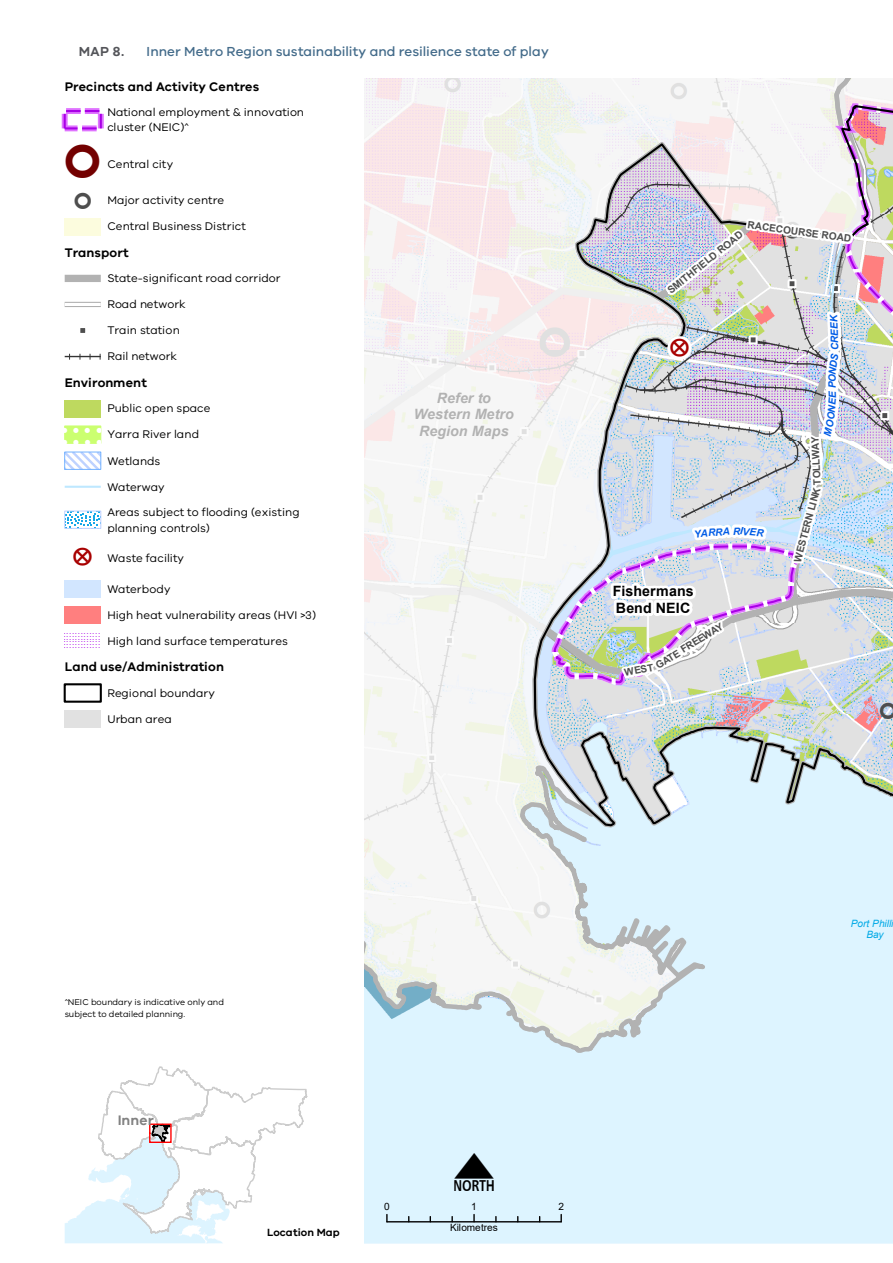
<style>
.page{position:relative;width:893px;height:1263px;background:#fff}
.page>*{position:absolute;margin:0;border:0;box-sizing:border-box;transform-origin:0 0}
.t1{font:49.65px "ESRI North";color:#000}
.t2{font:20.55px "ESRI Default Marker";color:#a80000}
.t3{font:italic 700 14.25px/16.6px "Arial";letter-spacing:.005em;color:#b2b2b2;text-align:center}
.t4{font:700 14.25px/16.6px "Arial";letter-spacing:.005em;color:#000}
.t5{font:600 14.25px "VIC";letter-spacing:.005em;color:#828282}
.t6{font:500 13.5px "VIC";letter-spacing:.005em;color:#436b8a}
.t7{font:600 13.5px "VIC";color:#54555a}
.t8{font:600 12.9px "VIC";letter-spacing:.005em;color:#000}
.t9{font:11.4px/15.6px "VIC";letter-spacing:.005em;color:#000}
.t10{font:600 10.8px "VIC";letter-spacing:.005em;color:#000}
.t11{font:700 10.05px "Arial";color:#4e4e4e}
.t12{font:italic 700 10.05px "Arial";color:#005ce6}
.t13{font:10.05px "Arial";letter-spacing:-.005em;color:#000}
.t14{font:italic 10.05px/11.9px "Arial";letter-spacing:-.005em;color:#00a9e6;text-align:center}
.t15{font:8.7px/11.9px "VIC";color:#000}
.t16{font:7.35px "ESRI Business";color:#fff}
.s1{font-family:"ESRI Default Marker";font-size:20.55px;color:#a80000}
</style>
<div class="page">
<div style="left:62px;top:108px;width:42px;height:23px;border:6px solid #fff"></div>
<div style="left:62px;top:114px;width:6px;height:14px;background:#cc4bf6"></div>
<div style="left:66px;top:108px;width:15px;height:6px;background:#df73ff"></div>
<div style="left:85px;top:108px;width:14px;height:6px;background:#df73ff"></div>
<div style="left:98px;top:114px;width:6px;height:14px;background:#df73ff"></div>
<div style="left:82px;top:125px;width:15px;height:6px;background:#c63ef3"></div>
<div style="left:65px;top:125px;width:13px;height:6px;background:#c63ef3"></div>
<svg style="left:64px;top:110px;width:38px;height:19px"></svg>
<div style="left:65px;top:218px;width:36px;height:17px;background:#fcfcde"></div>
<div style="left:65px;top:275px;width:36px;height:7px;background:#b2b2b2"></div>
<div style="left:65px;top:302px;width:36px;height:5px;background:#b7b7b7"></div>
<hr style="left:65px;top:303px;width:36px;height:3px;background:#fff">
<div style="left:78px;top:326px;width:9px;height:9px;background:#4e4e4e;border:2px solid #fff"></div>
<hr style="left:65px;top:356px;width:36px;height:1px;background:#343434">
<div style="left:65px;top:400px;width:36px;height:17px;background:#bed95f"></div>
<div style="left:64px;top:426px;width:37px;height:18px;background:#cbff70;border:1px solid #cbff70"></div>
<svg style="left:66px;top:454px;width:33px;height:14px"></svg>
<div style="left:64px;top:452px;width:37px;height:18px;border:1px solid #73b2ff"></div>
<hr style="left:65px;top:486px;width:36px;height:2px;background:#bee8ff">
<svg style="left:66px;top:513px;width:33px;height:14px"></svg>
<div style="left:64px;top:511px;width:37px;height:18px;border:1px solid #bed2ff"></div>
<div style="left:65px;top:580px;width:36px;height:17px;background:#d2e6ff"></div>
<div style="left:65px;top:606px;width:36px;height:17px;background:#ff7f7f"></div>
<div style="left:64px;top:683px;width:38px;height:20px;border:2px solid #000"></div>
<div style="left:65px;top:710px;width:36px;height:18px;background:#e1e1e1"></div>
<img style="left:364px;top:78px;width:529px;height:1166px">
<svg style="left:517px;top:138px;width:30px;height:770px"></svg>
<svg style="left:408px;top:908px;width:122px;height:147px"></svg>
<svg style="left:364px;top:909px;width:53px;height:104px"></svg>
<svg style="left:533px;top:563px;width:360px;height:531px;background:#d7e7ee"></svg>
<svg style="left:386px;top:1214px;width:2px;height:8px"></svg>
<svg style="left:473px;top:1214px;width:2px;height:7px"></svg>
<svg style="left:560px;top:1214px;width:2px;height:8px"></svg>
<hr style="left:387px;top:1221px;width:174px;height:1px;background:#000">
<svg style="left:65px;top:1066px;width:243px;height:177px"></svg>
<svg style="left:880px;top:702px;width:13px;height:17px"></svg>
<svg style="left:547px;top:78px;width:346px;height:613px"></svg>
<p class="t7" style="left:79px;top:43px;width:47px">Map 8.</p>
<p class="t6" style="left:147px;top:43px;width:404px">Inner Metro Region sustainability and resilience state of play</p>
<p class="t8" style="left:65px;top:79px;width:196px">Precincts and Activity Centres</p>
<p class="t9" style="left:107px;top:104px;width:198px">National employment &amp; innovation cluster (NEIC)^</p>
<p class="t9" style="left:107px;top:156px;width:67px">Central city</p>
<p class="t9" style="left:107px;top:192px;width:118px">Major activity centre</p>
<p class="t9" style="left:107px;top:218px;width:140px">Central Business District</p>
<p class="t8" style="left:65px;top:245px;width:65px">Transport</p>
<p class="t9" style="left:107px;top:270px;width:175px">State-significant road corridor</p>
<p class="t9" style="left:107px;top:296px;width:80px">Road network</p>
<p class="t9" style="left:107px;top:322px;width:74px">Train station</p>
<p class="t9" style="left:107px;top:348px;width:71px">Rail network</p>
<p class="t8" style="left:65px;top:375px;width:84px">Environment</p>
<p class="t9" style="left:107px;top:400px;width:105px">Public open space</p>
<p class="t16" style="left:62px;top:438px;width:41px">!!!!</p>
<p class="t3" style="left:414px;top:390px;width:102px">Refer to<br>Western Metro<br>Region Maps</p>
<p class="t16" style="left:62px;top:427px;width:41px">!!!!</p>
<p class="t9" style="left:107px;top:426px;width:93px">Yarra River land</p>
<p class="t9" style="left:107px;top:452px;width:54px">Wetlands</p>
<p class="t9" style="left:107px;top:479px;width:59px">Waterway</p>
<p class="t9" style="left:107px;top:504px;width:194px">Areas subject to flooding (existing planning controls)</p>
<p class="t9" style="left:75px;top:550px;width:110px"><span class="s1">ª</span> Waste facility</p>
<p class="t9" style="left:107px;top:581px;width:65px">Waterbody</p>
<p class="t9" style="left:107px;top:607px;width:210px">High heat vulnerability areas (HVI &gt;3)</p>
<p class="t9" style="left:107px;top:633px;width:182px">High land surface temperatures</p>
<p class="t8" style="left:65px;top:659px;width:161px">Land use/Administration</p>
<p class="t9" style="left:107px;top:685px;width:109px">Regional boundary</p>
<p class="t9" style="left:107px;top:711px;width:66px">Urban area</p>
<p class="t11" style="left:749px;top:217px;width:106px;rotate:8deg">RACECOURSE ROAD</p>
<p class="t11" style="left:664px;top:286px;width:95px;rotate:-39deg">SMITHFIELD ROAD</p>
<p class="t2" style="left:672px;top:336px;width:16px">ª</p>
<p class="t12" style="left:700px;top:527px;width:31px;rotate:-4deg">ARRA</p>
<p class="t12" style="left:740px;top:524px;width:25px;rotate:5deg">IVER</p>
<p class="t4" style="left:613px;top:583px;width:82px">Fishermans<br>Bend NEIC</p>
<p class="t11" style="left:653px;top:660px;width:79px;rotate:-32deg">GATE FREEWAY</p>
<p class="t11" style="left:623px;top:666px;width:31px;rotate:-11deg">WEST</p>
<p class="t12" style="left:828px;top:350px;width:37px;rotate:-92deg">CREEK</p>
<p class="t12" style="left:826px;top:382px;width:9px;rotate:-90deg">O</p>
<p class="t11" style="left:810px;top:485px;width:50px;rotate:-93deg">TOLLWAY</p>
<p class="t11" style="left:790px;top:560px;width:78px;rotate:-75deg">WESTERN LINK</p>
<p class="t15" style="left:65px;top:996px;width:161px">^NEIC boundary is indicative only and subject to detailed planning.</p>
<p class="t5" style="left:118px;top:1112px;width:37px">Inner</p>
<p class="t10" style="left:267px;top:1226px;width:74px">Location Map</p>
<p class="t13" style="left:384px;top:1199px;width:7px">0</p>
<p class="t1" style="left:455px;top:1145px;width:41px">N</p>
<p class="t13" style="left:471px;top:1199px;width:7px">1</p>
<p class="t13" style="left:558px;top:1199px;width:7px">2</p>
<p class="t13" style="left:450px;top:1221px;width:49px">Kilometres</p>
<p class="t14" style="left:851px;top:917px;width:44px">Port Philli<br>Bay</p>
</div>
